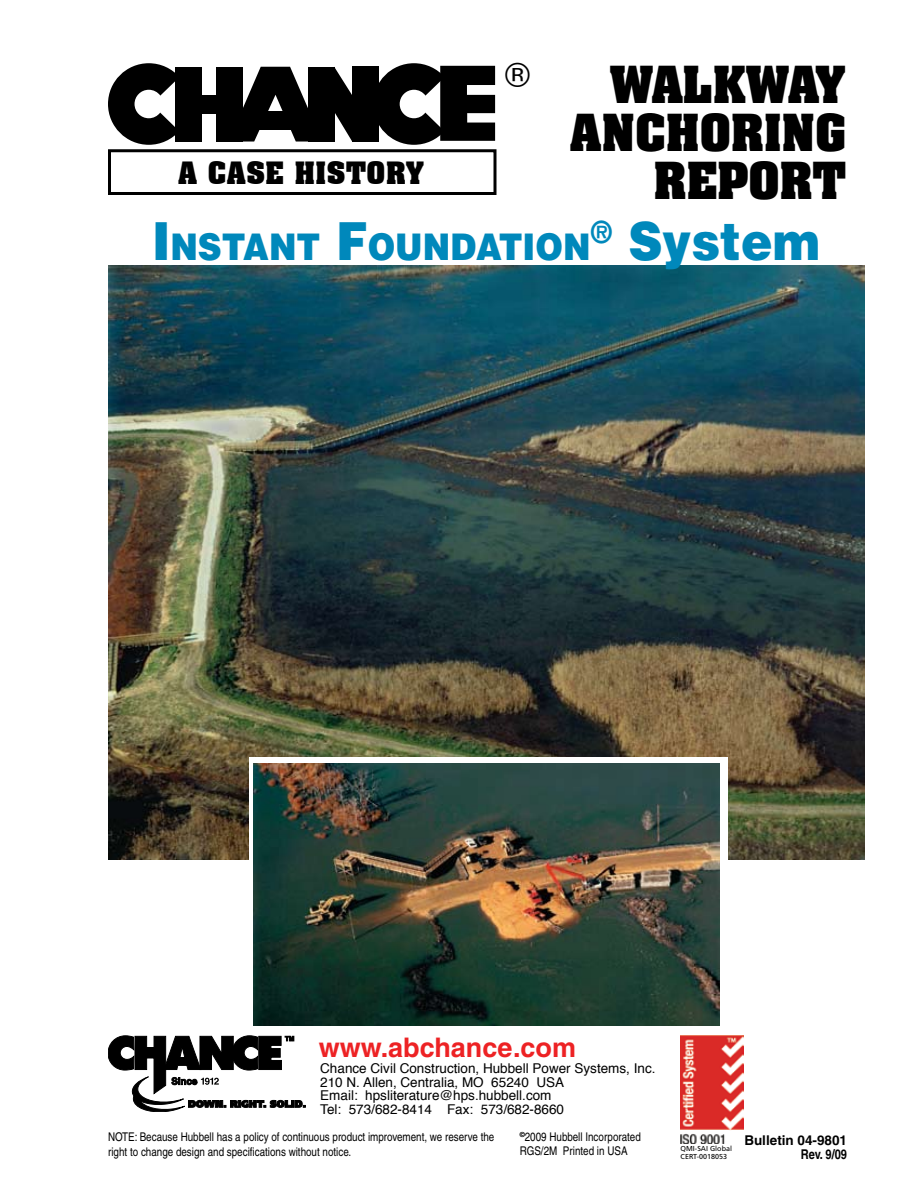
<style>
.page{position:relative;width:918px;height:1188px;background:#fff}
.page>*{position:absolute;margin:0;border:0;box-sizing:border-box;transform-origin:0 0}
.t1{font:900 52.5px "Helvetica";color:#08b;scale:.9 1}
.t2{font:700 43.5px/48px "Aachen";color:#000;text-align:right}
.t3{font:900 36.75px "Helvetica";color:#08b;scale:.9 1}
.t4{font:33.75px "Helvetica";color:#000}
.t5{font:700 30px "Aachen BT";color:#000}
.t6{font:700 27px "Helvetica";color:#ed2224}
.t7{font:13.5px/13.5px "Helvetica";color:#000}
.t8{font:700 13.5px "Helvetica";color:#000}
.t9{font:700 condensed 13.5px "Helvetica";color:#000}
.t10{font:condensed 12px/14.4px "Helvetica";color:#000}
.t11{font:7.2px/8.1px "Frutiger";color:#000}
.s1{font-size:52.5px}
</style>
<div class="page">
<div style="left:201px;top:95px;width:17px;height:18px;background:#000"></div>
<div style="left:176px;top:67px;width:26px;height:75px;background:#000"></div>
<div style="left:216px;top:67px;width:26px;height:75px;background:#000"></div>
<svg style="left:242px;top:67px;width:80px;height:75px"></svg>
<div style="left:308px;top:67px;width:26px;height:74px;background:#000"></div>
<svg style="left:334px;top:67px;width:18px;height:75px"></svg>
<div style="left:352px;top:66px;width:26px;height:76px;background:#000"></div>
<div style="left:259px;top:111px;width:33px;height:18px;background:#000"></div>
<svg style="left:108px;top:63px;width:68px;height:82px"></svg>
<svg style="left:378px;top:63px;width:117px;height:82px"></svg>
<div style="left:108px;top:149px;width:388px;height:46px;border:3px solid #000"></div>
<img style="left:108px;top:266px;width:756px;height:593px">
<div style="left:249px;top:758px;width:479px;height:274px;background:#fff"></div>
<img style="left:254px;top:764px;width:466px;height:262px">
<svg style="left:108px;top:1036px;width:197px;height:76px"></svg>
<img style="left:681px;top:1036px;width:62px;height:107px">
<h3 class="t4" style="left:505px;top:50px;width:26px">®</h3>
<h2 class="t2" style="left:570px;top:60px;width:277px">WALKWAY<br>ANCHORING<br>REPORT</h2>
<h3 class="t5" style="left:178px;top:155px;width:247px">A CASE HISTORY</h3>
<h3 class="t3" style="left:152px;top:223px;width:489px"><span class="s1">I</span>NSTANT <span class="s1">F</span>OUNDATION</h3>
<h1 class="t1" style="left:591px;top:207px;width:256px"><sup>®</sup> System</h1>
<h3 class="t6" style="left:319px;top:1031px;width:259px">www.abchance.com</h3>
<p class="t7" style="left:320px;top:1062px;width:337px">Chance Civil Construction, Hubbell Power Systems, Inc.<br>210 N. Allen, Centralia, MO 65240 USA<br>Email: hpsliterature@hps.hubbell.com<br>Tel: 573/682-8414 Fax: 573/682-8660</p>
<p class="t10" style="left:108px;top:1130px;width:388px">NOTE: Because Hubbell has a policy of continuous product improvement, we reserve the right to change design and specifications without notice.</p>
<p class="t10" style="left:520px;top:1130px;width:123px"><sup>©</sup>2009 Hubbell Incorporated<br>RGS/2M Printed in USA</p>
<p class="t8" style="left:744px;top:1132px;width:104px">Bulletin 04-9801</p>
<p class="t11" style="left:681px;top:1144px;width:53px">QMI-SAI Global<br>CERT-0018053</p>
<p class="t9" style="left:801px;top:1146px;width:48px">Rev. 9/09</p>
</div>
